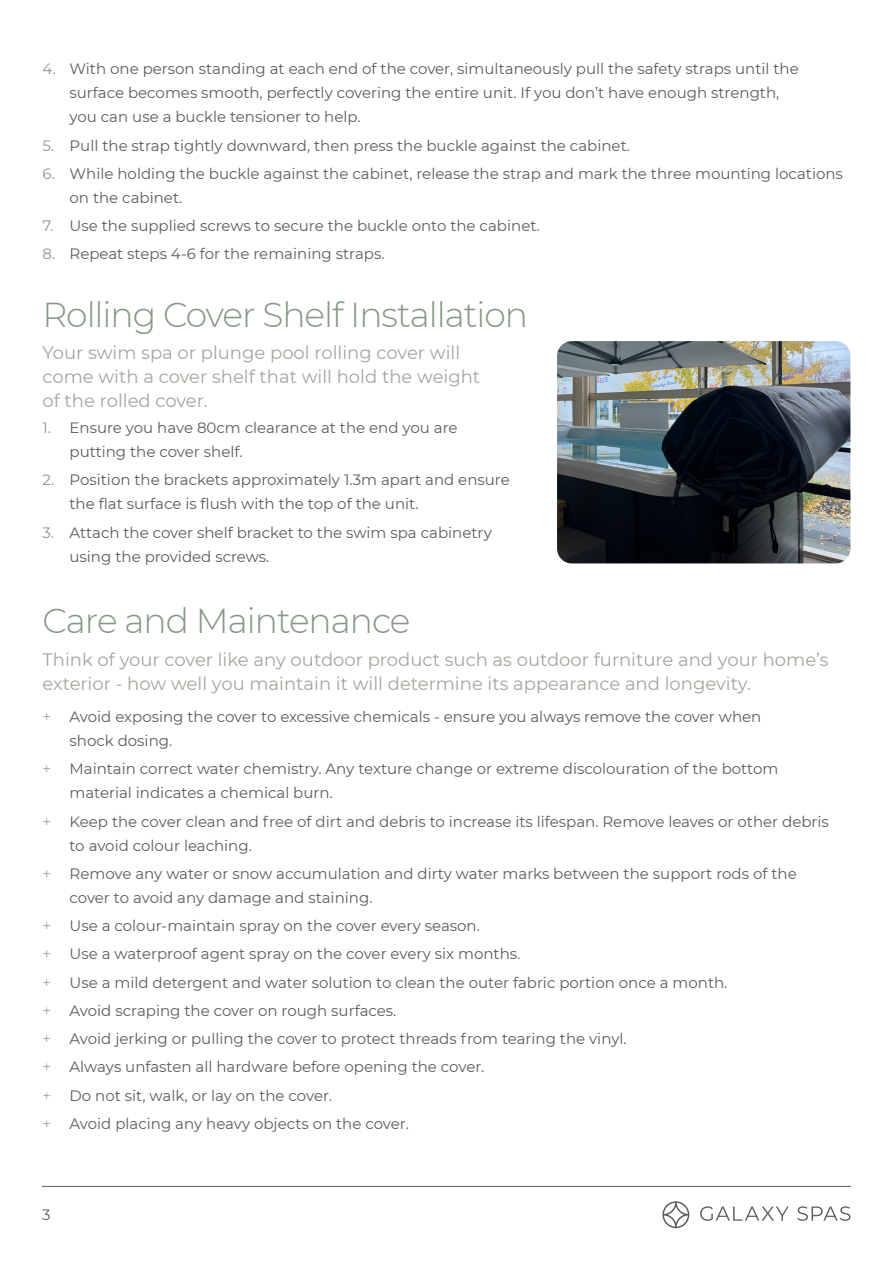
<style>
.page{position:relative;width:893px;height:1263px;background:#fff}
.page>*{position:absolute;margin:0;border:0;box-sizing:border-box;transform-origin:0 0}
.t1{font:300 34.5px "Montserrat";letter-spacing:-.03em;color:#879886}
.t2{font:18px/24px "Montserrat";color:#a5a59d}
.t3{font:15px/24px "Montserrat";color:#5a5c5d}
.s1{color:#879886}
.s2{color:#a5a59d}
</style>
<div class="page">
<svg style="left:700px;top:1206px;width:89px;height:15px"></svg>
<svg style="left:797px;top:1206px;width:53px;height:15px"></svg>
<svg style="left:662px;top:1201px;width:27px;height:27px"></svg>
<hr style="left:42px;top:1186px;width:809px;height:1px;background:#5a5c5d">
<img style="left:557px;top:341px;width:293px;height:222px">
<p class="t3" style="left:70px;top:56px;width:731px;text-indent:-27px"><span class="s1">4.</span> With one person standing at each end of the cover, simultaneously pull the safety straps until the surface becomes smooth, perfectly covering the entire unit. If you don’t have enough strength, you can use a buckle tensioner to help.</p>
<p class="t3" style="left:43px;top:133px;width:589px"><span class="s1">5.</span> Pull the strap tightly downward, then press the buckle against the cabinet.</p>
<p class="t3" style="left:70px;top:161px;width:775px;text-indent:-27px"><span class="s1">6.</span> While holding the buckle against the cabinet, release the strap and mark the three mounting locations on the cabinet.</p>
<p class="t3" style="left:43px;top:213px;width:499px"><span class="s1">7.</span> Use the supplied screws to secure the buckle onto the cabinet.</p>
<p class="t3" style="left:43px;top:241px;width:344px"><span class="s1">8.</span> Repeat steps 4-6 for the remaining straps.</p>
<h1 class="t1" style="left:43px;top:291px;width:487px">Rolling Cover Shelf Installation</h1>
<p class="t2" style="left:43px;top:339px;width:439px">Your swim spa or plunge pool rolling cover will come with a cover shelf that will hold the weight of the rolled cover.</p>
<p class="t3" style="left:70px;top:415px;width:390px;text-indent:-27px"><span class="s1">1.</span> Ensure you have 80cm clearance at the end you are putting the cover shelf.</p>
<p class="t3" style="left:70px;top:467px;width:442px;text-indent:-27px"><span class="s1">2.</span> Position the brackets approximately 1.3m apart and ensure the flat surface is flush with the top of the unit.</p>
<p class="t3" style="left:70px;top:520px;width:424px;text-indent:-27px"><span class="s1">3.</span> Attach the cover shelf bracket to the swim spa cabinetry using the provided screws.</p>
<h1 class="t1" style="left:43px;top:597px;width:369px">Care and Maintenance</h1>
<p class="t2" style="left:43px;top:646px;width:787px">Think of your cover like any outdoor product such as outdoor furniture and your home’s exterior - how well you maintain it will determine its appearance and longevity.</p>
<p class="t3" style="left:70px;top:704px;width:693px;text-indent:-27px"><span class="s2">+</span> Avoid exposing the cover to excessive chemicals - ensure you always remove the cover when shock dosing.</p>
<p class="t3" style="left:70px;top:756px;width:710px;text-indent:-27px"><span class="s2">+</span> Maintain correct water chemistry. Any texture change or extreme discolouration of the bottom material indicates a chemical burn.</p>
<p class="t3" style="left:70px;top:809px;width:761px;text-indent:-27px"><span class="s2">+</span> Keep the cover clean and free of dirt and debris to increase its lifespan. Remove leaves or other debris to avoid colour leaching.</p>
<p class="t3" style="left:70px;top:861px;width:729px;text-indent:-27px"><span class="s2">+</span> Remove any water or snow accumulation and dirty water marks between the support rods of the cover to avoid any damage and staining.</p>
<p class="t3" style="left:43px;top:911px;width:686px;line-height:28.2px"><span class="s2">+</span> Use a colour-maintain spray on the cover every season.<br><span class="s2">+</span> Use a waterproof agent spray on the cover every six months.<br><span class="s2">+</span> Use a mild detergent and water solution to clean the outer fabric portion once a month. <span class="s2">+</span> Avoid scraping the cover on rough surfaces.<br><span class="s2">+</span> Avoid jerking or pulling the cover to protect threads from tearing the vinyl.<br><span class="s2">+</span> Always unfasten all hardware before opening the cover.<br><span class="s2">+</span> Do not sit, walk, or lay on the cover.<br><span class="s2">+</span> Avoid placing any heavy objects on the cover.</p>
<p class="t3" style="left:42px;top:1202px;width:10px">3</p>
</div>
